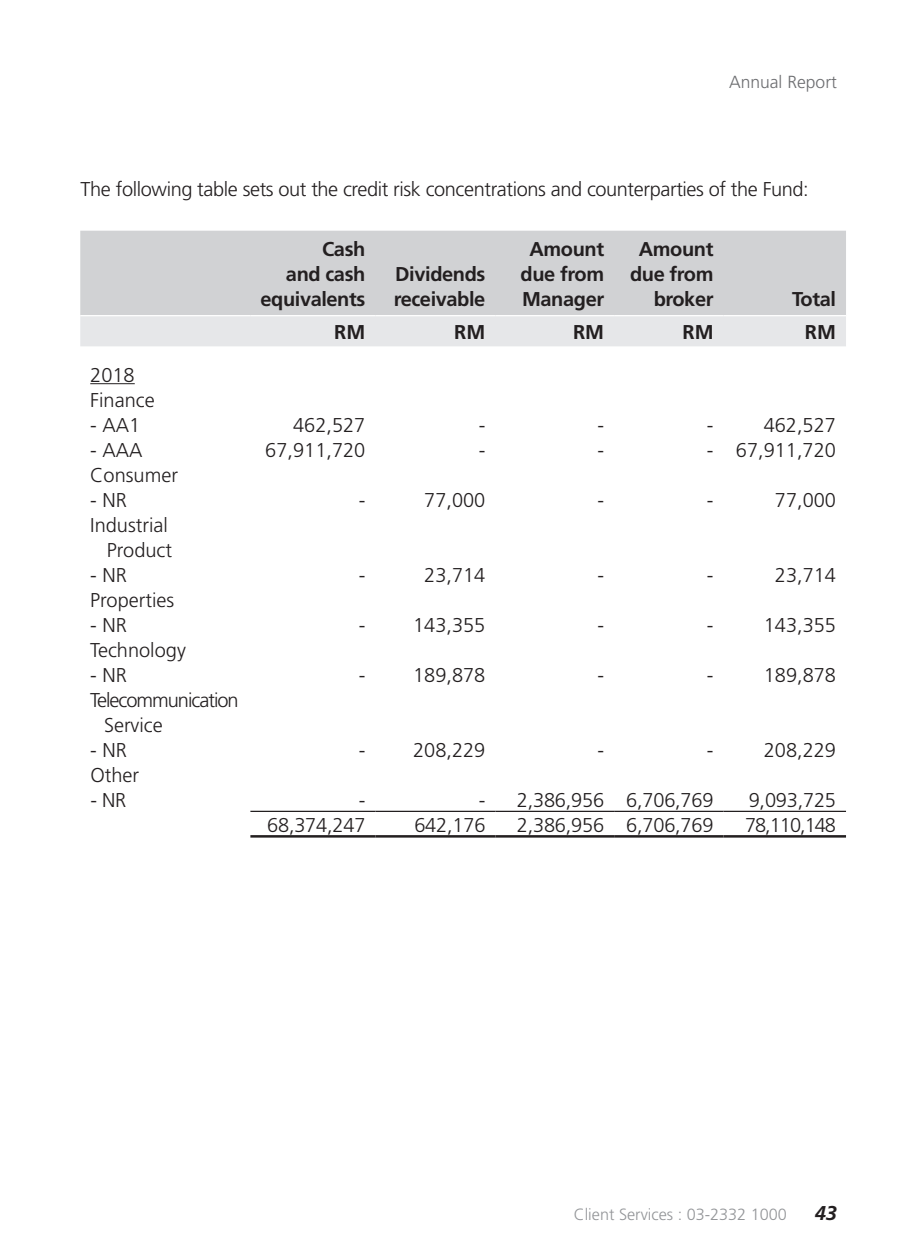
<style>
.page{position:relative;width:900px;height:1260px;background:#fff}
.page>*{position:absolute;margin:0;border:0;box-sizing:border-box;transform-origin:0 0}
.t1{font:300 20px/25px "Frutiger";color:#231f20}
.t2{font:700 20px/25px "Frutiger";letter-spacing:-.02em;color:#231f20;text-align:right}
.t3{font:300 20px "Frutiger";letter-spacing:-.02em;color:#231f20}
.t4{font:300 20px/25px "Frutiger";letter-spacing:-.05em;color:#231f20}
.t5{font:italic 700 20px "Frutiger";color:#231f20}
.t6{font:300 17.5px "Frutiger";color:#6c6d70}
.t7{font:300 16.25px "Frutiger";color:#939598}
</style>
<div class="page">
<div style="left:80px;top:231px;width:766px;height:84px;background:#d1d2d4"></div>
<div style="left:80px;top:316px;width:766px;height:30px;background:#e6e7e9"></div>
<hr style="left:250px;top:811px;width:125px;height:1px;background:#231f20">
<hr style="left:375px;top:811px;width:120px;height:1px;background:#231f20">
<hr style="left:495px;top:811px;width:119px;height:1px;background:#231f20">
<hr style="left:614px;top:811px;width:110px;height:1px;background:#231f20">
<hr style="left:724px;top:811px;width:122px;height:1px;background:#231f20">
<hr style="left:250px;top:835px;width:125px;height:3px;background:#231f20">
<hr style="left:375px;top:835px;width:120px;height:3px;background:#231f20">
<hr style="left:495px;top:835px;width:119px;height:3px;background:#231f20">
<hr style="left:614px;top:835px;width:110px;height:3px;background:#231f20">
<hr style="left:724px;top:835px;width:122px;height:3px;background:#231f20">
<hr style="left:90px;top:383px;width:45px;height:1px;background:#231f20">
<p class="t6" style="left:729px;top:72px;width:109px">Annual Report</p>
<p class="t3" style="left:81px;top:177px;width:730px">The following table sets out the credit risk concentrations and counterparties of the Fund:</p>
<p class="t2" style="left:260px;top:236px;width:106px">Cash<br>and cash equivalents</p>
<p class="t2" style="left:394px;top:261px;width:93px;text-align:left">Dividends receivable</p>
<p class="t2" style="left:521px;top:236px;width:85px;text-align:center">Amount due from<br>Manager</p>
<p class="t2" style="left:630px;top:236px;width:85px">Amount due from broker</p>
<p class="t2" style="left:792px;top:286px;width:45px">Total</p>
<p class="t2" style="left:334px;top:319px;width:33px">RM</p>
<p class="t2" style="left:454px;top:319px;width:33px">RM</p>
<p class="t2" style="left:573px;top:319px;width:33px">RM</p>
<p class="t2" style="left:682px;top:319px;width:33px">RM</p>
<p class="t2" style="left:805px;top:319px;width:33px">RM</p>
<p class="t1" style="left:90px;top:362px;width:66px">2018<br>Finance</p>
<p class="t1" style="left:90px;top:412px;width:52px">- AA1</p>
<p class="t1" style="left:293px;top:412px;width:74px">462,527</p>
<p class="t1" style="left:479px;top:412px;width:8px">-</p>
<p class="t1" style="left:597px;top:412px;width:8px">-</p>
<p class="t1" style="left:707px;top:412px;width:8px">-</p>
<p class="t1" style="left:764px;top:412px;width:74px">462,527</p>
<p class="t1" style="left:90px;top:437px;width:54px">- AAA</p>
<p class="t1" style="left:265px;top:437px;width:102px">67,911,720</p>
<p class="t1" style="left:479px;top:437px;width:8px">-</p>
<p class="t1" style="left:597px;top:437px;width:8px">-</p>
<p class="t1" style="left:707px;top:437px;width:131px">- 67,911,720</p>
<p class="t1" style="left:90px;top:462px;width:89px">Consumer</p>
<p class="t1" style="left:90px;top:487px;width:38px">- NR</p>
<p class="t1" style="left:359px;top:487px;width:8px">-</p>
<p class="t1" style="left:424px;top:487px;width:63px">77,000</p>
<p class="t1" style="left:598px;top:487px;width:8px">-</p>
<p class="t1" style="left:707px;top:487px;width:8px">-</p>
<p class="t1" style="left:775px;top:487px;width:63px">77,000</p>
<p class="t1" style="left:90px;top:512px;width:83px;text-align:right">Industrial<br>Product</p>
<p class="t1" style="left:90px;top:562px;width:38px">- NR</p>
<p class="t1" style="left:359px;top:562px;width:8px">-</p>
<p class="t1" style="left:424px;top:562px;width:63px">23,714</p>
<p class="t1" style="left:598px;top:562px;width:8px">-</p>
<p class="t1" style="left:707px;top:562px;width:8px">-</p>
<p class="t1" style="left:775px;top:562px;width:63px">23,714</p>
<p class="t1" style="left:90px;top:587px;width:86px">Properties</p>
<p class="t1" style="left:90px;top:612px;width:38px">- NR</p>
<p class="t1" style="left:359px;top:612px;width:128px">- 143,355</p>
<p class="t1" style="left:598px;top:612px;width:8px">-</p>
<p class="t1" style="left:707px;top:612px;width:8px">-</p>
<p class="t1" style="left:764px;top:612px;width:74px">143,355</p>
<p class="t1" style="left:90px;top:637px;width:97px">Technology</p>
<p class="t1" style="left:90px;top:662px;width:38px">- NR</p>
<p class="t1" style="left:359px;top:662px;width:128px">- 189,878</p>
<p class="t1" style="left:598px;top:662px;width:8px">-</p>
<p class="t1" style="left:707px;top:662px;width:8px">-</p>
<p class="t1" style="left:764px;top:662px;width:74px">189,878</p>
<p class="t4" style="left:104px;top:687px;width:136px;text-indent:-14px">Telecommunication<br>Service</p>
<p class="t1" style="left:90px;top:737px;width:38px">- NR</p>
<p class="t1" style="left:359px;top:737px;width:128px">- 208,229</p>
<p class="t1" style="left:598px;top:737px;width:8px">-</p>
<p class="t1" style="left:707px;top:737px;width:8px">-</p>
<p class="t1" style="left:764px;top:737px;width:74px">208,229</p>
<p class="t1" style="left:90px;top:762px;width:50px">Other</p>
<p class="t1" style="left:90px;top:787px;width:38px">- NR</p>
<p class="t1" style="left:359px;top:787px;width:8px">-</p>
<p class="t1" style="left:479px;top:787px;width:236px">- 2,386,956 6,706,769</p>
<p class="t1" style="left:749px;top:787px;width:89px">9,093,725</p>
<p class="t1" style="left:267px;top:812px;width:100px">68,374,247</p>
<p class="t1" style="left:414px;top:812px;width:73px">642,176</p>
<p class="t1" style="left:517px;top:812px;width:198px">2,386,956 6,706,769</p>
<p class="t1" style="left:745px;top:812px;width:93px">78,110,148</p>
<p class="t7" style="left:574px;top:1205px;width:215px">Client Services : 03-2332 1000</p>
<p class="t5" style="left:815px;top:1202px;width:24px">43</p>
</div>
